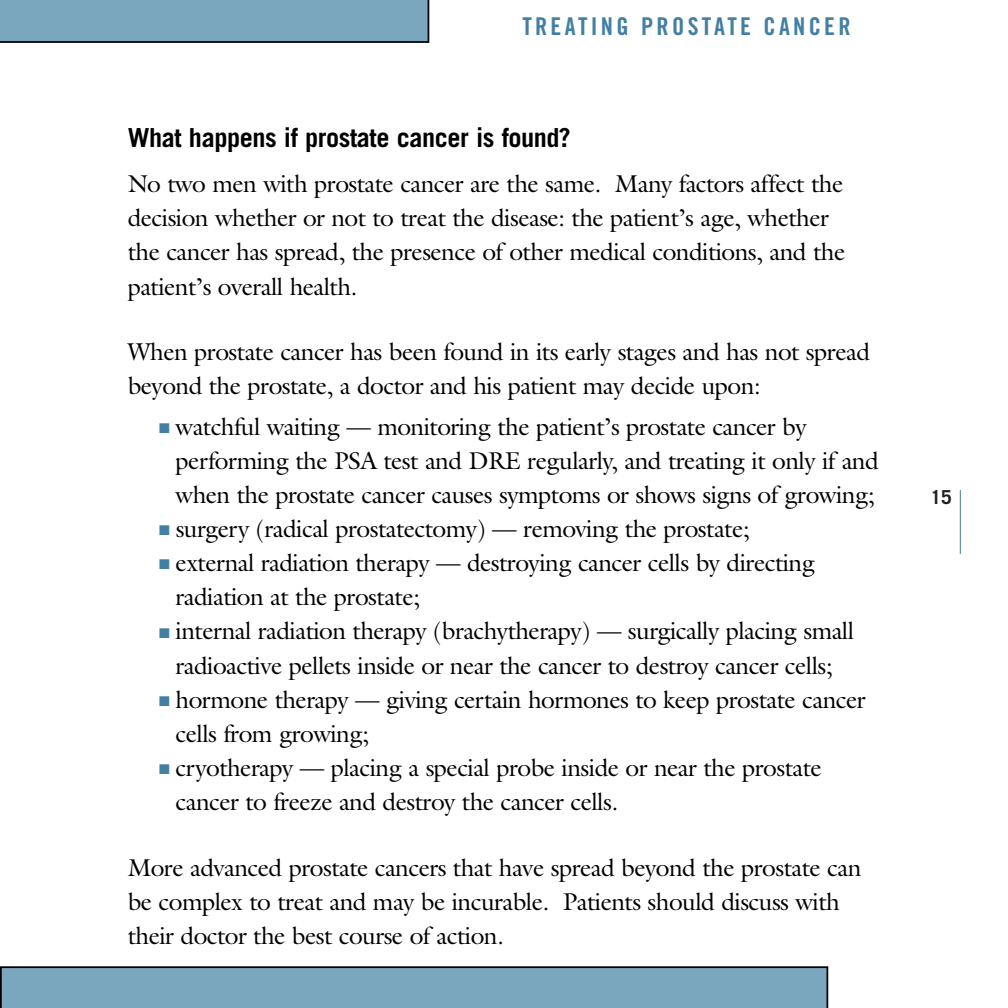
<style>
.page{position:relative;width:1008px;height:1008px;background:#fff}
.page>*{position:absolute;margin:0;border:0;box-sizing:border-box;transform-origin:0 0}
.t1{font:700 26.25px "Trade Gothic";letter-spacing:-.015em;color:#000}
.t2{font:24.5px/34.1px "Galliard";letter-spacing:-.025em;color:#000}
.t3{font:24.5px "Trade Gothic Bold Cond Twenty";letter-spacing:.135em;color:#427fa3}
.t4{font:700 19.25px "Trade Gothic";color:#231f1f}
.s1{color:#427fa3}
</style>
<div class="page">
<hr style="left:960px;top:490px;width:1px;height:64px;background:#427fa3">
<div style="left:0;top:0;width:429px;height:43px;background:#7aa6be"></div>
<svg style="left:0;top:966px;width:828px;height:42px;background:#759eb5"></svg>
<h1 class="t3" style="left:522px;top:17px;width:330px">TREATING PROSTATE CANCER</h1>
<h2 class="t1" style="left:128px;top:128px;width:445px">What happens if prostate cancer is found?</h2>
<p class="t2" style="left:128px;top:169px;width:719px">No two men with prostate cancer are the same. Many factors affect the decision whether or not to treat the disease: the patient’s age, whether the cancer has spread, the presence of other medical conditions, and the patient’s overall health.</p>
<p class="t2" style="left:128px;top:337px;width:744px">When prostate cancer has been found in its early stages and has not spread beyond the prostate, a doctor and his patient may decide upon:</p>
<p class="t2" style="left:176px;top:412px;width:705px;text-indent:-16px"><span class="s1">■</span> watchful waiting — monitoring the patient’s prostate cancer by performing the PSA test and DRE regularly, and treating it only if and when the prostate cancer causes symptoms or shows signs of growing;</p>
<p class="t2" style="left:159px;top:514px;width:592px"><span class="s1">■</span> surgery (radical prostatectomy) — removing the prostate;</p>
<p class="t2" style="left:176px;top:548px;width:641px;text-indent:-16px"><span class="s1">■</span> external radiation therapy — destroying cancer cells by directing radiation at the prostate;</p>
<p class="t2" style="left:159px;top:617px;width:696px;text-align:center"><span class="s1">■</span> internal radiation therapy (brachytherapy) — surgically placing small radioactive pellets inside or near the cancer to destroy cancer cells;</p>
<p class="t2" style="left:176px;top:685px;width:691px;text-indent:-16px"><span class="s1">■</span> hormone therapy — giving certain hormones to keep prostate cancer cells from growing;</p>
<p class="t2" style="left:176px;top:753px;width:648px;text-indent:-16px"><span class="s1">■</span> cryotherapy — placing a special probe inside or near the prostate cancer to freeze and destroy the cancer cells.</p>
<p class="t2" style="left:128px;top:853px;width:735px">More advanced prostate cancers that have spread beyond the prostate can be complex to treat and may be incurable. Patients should discuss with their doctor the best course of action.</p>
<p class="t4" style="left:931px;top:490px;width:23px">15</p>
</div>
